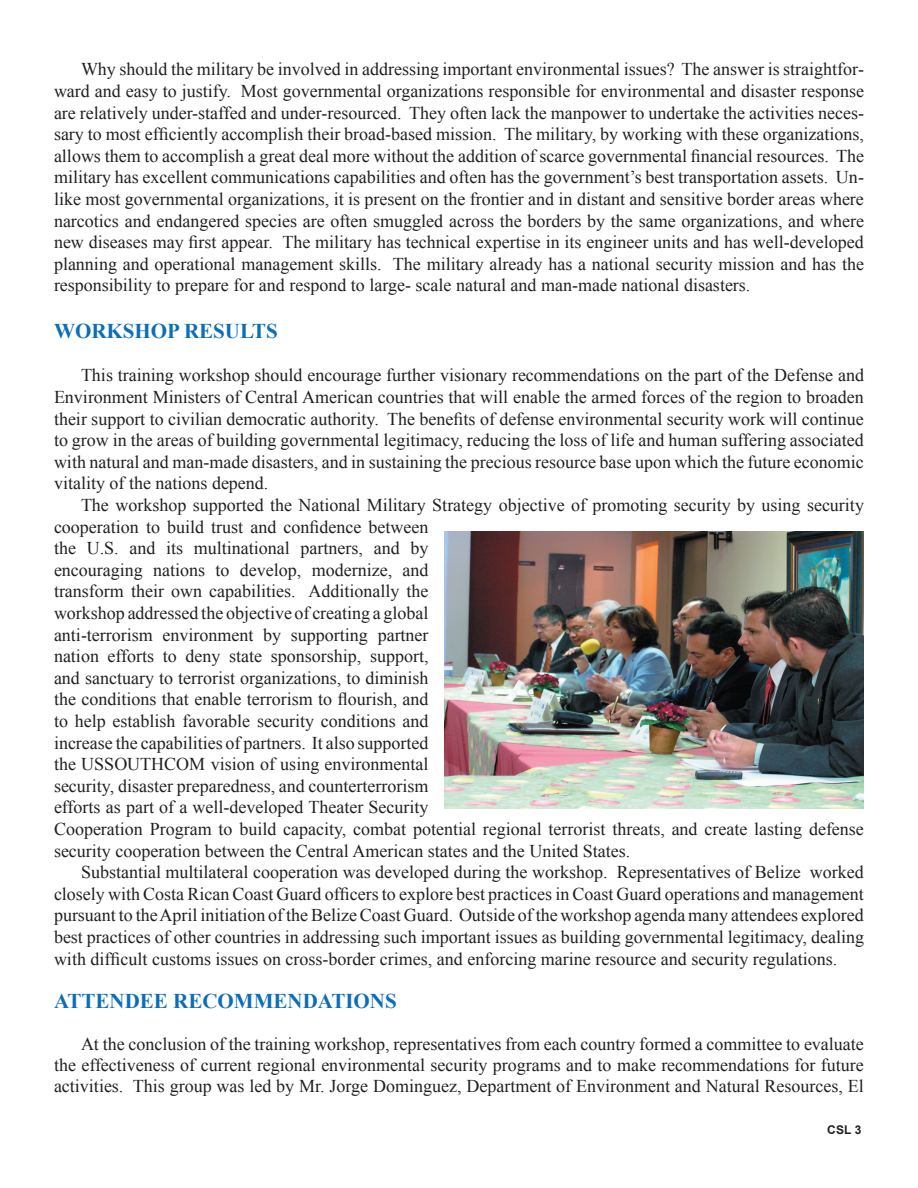
<style>
.page{position:relative;width:918px;height:1188px;background:#fff}
.page>*{position:absolute;margin:0;border:0;box-sizing:border-box;transform-origin:0 0}
.t1{font:700 21px "Times New Roman";color:#0d6eb8}
.t2{font:18px/21.6px "Times New Roman";color:#231f20;text-align:justify}
.t3{font:700 12px "Arial";color:#231f20}
</style>
<div class="page">
<img style="left:444px;top:531px;width:420px;height:278px">
<p class="t2" style="left:54px;top:58px;width:812px;text-indent:27px">Why should the military be involved in addressing important environmental issues? The answer is straightfor&shy;ward and easy to justify. Most governmental organizations responsible for environmental and disaster response are relatively under-staffed and under-resourced. They often lack the manpower to undertake the activities neces&shy;sary to most efficiently accomplish their broad-based mission. The military, by working with these organizations, allows them to accomplish a great deal more without the addition of scarce governmental financial resources. The military has excellent communications capabilities and often has the government’s best transportation assets. Un&shy;like most governmental organizations, it is present on the frontier and in distant and sensitive border areas where narcotics and endangered species are often smuggled across the borders by the same organizations, and where new diseases may first appear. The military has technical expertise in its engineer units and has well-developed planning and operational management skills. The military already has a national security mission and has the responsibility to prepare for and respond to large- scale natural and man-made national disasters.</p>
<p class="t1" style="left:54px;top:317px;width:225px">WORKSHOP RESULTS</p>
<p class="t2" style="left:54px;top:364px;width:812px;text-indent:27px">This training workshop should encourage further visionary recommendations on the part of the Defense and Environment Ministers of Central American countries that will enable the armed forces of the region to broaden their support to civilian democratic authority. The benefits of defense environmental security work will continue to grow in the areas of building governmental legitimacy, reducing the loss of life and human suffering associated with natural and man-made disasters, and in sustaining the precious resource base upon which the future economic vitality of the nations depend.</p>
<p class="t2" style="left:54px;top:494px;width:811px;text-align:left;text-indent:27px">The workshop supported the National Military Strategy objective of promoting security by using security cooperation to build trust and confidence between<br>the U.S. and its multinational partners, and by<br>encouraging nations to develop, modernize, and<br>transform their own capabilities. Additionally the<br>workshop addressed the objective of creating a global<br>anti-terrorism environment by supporting partner<br>nation efforts to deny state sponsorship, support,<br>and sanctuary to terrorist organizations, to diminish<br>the conditions that enable terrorism to flourish, and<br>to help establish favorable security conditions and<br>increase the capabilities of partners. It also supported<br>the USSOUTHCOM vision of using environmental<br>security, disaster preparedness, and counterterrorism<br>efforts as part of a well-developed Theater Security<br>Cooperation Program to build capacity, combat potential regional terrorist threats, and create lasting defense security cooperation between the Central American states and the United States.</p>
<p class="t2" style="left:54px;top:861px;width:812px;text-indent:27px">Substantial multilateral cooperation was developed during the workshop. Representatives of Belize worked closely with Costa Rican Coast Guard officers to explore best practices in Coast Guard operations and management pursuant to the April initiation of the Belize Coast Guard. Outside of the workshop agenda many attendees explored best practices of other countries in addressing such important issues as building governmental legitimacy, dealing with difficult customs issues on cross-border crimes, and enforcing marine resource and security regulations.</p>
<p class="t1" style="left:54px;top:986px;width:344px">ATTENDEE RECOMMENDATIONS</p>
<p class="t2" style="left:54px;top:1034px;width:811px;line-height:21px;text-indent:27px">At the conclusion of the training workshop, representatives from each country formed a committee to evaluate the effectiveness of current regional environmental security programs and to make recommendations for future activities. This group was led by Mr. Jorge Dominguez, Department of Environment and Natural Resources, El</p>
<p class="t3" style="left:827px;top:1121px;width:36px">CSL 3</p>
</div>
